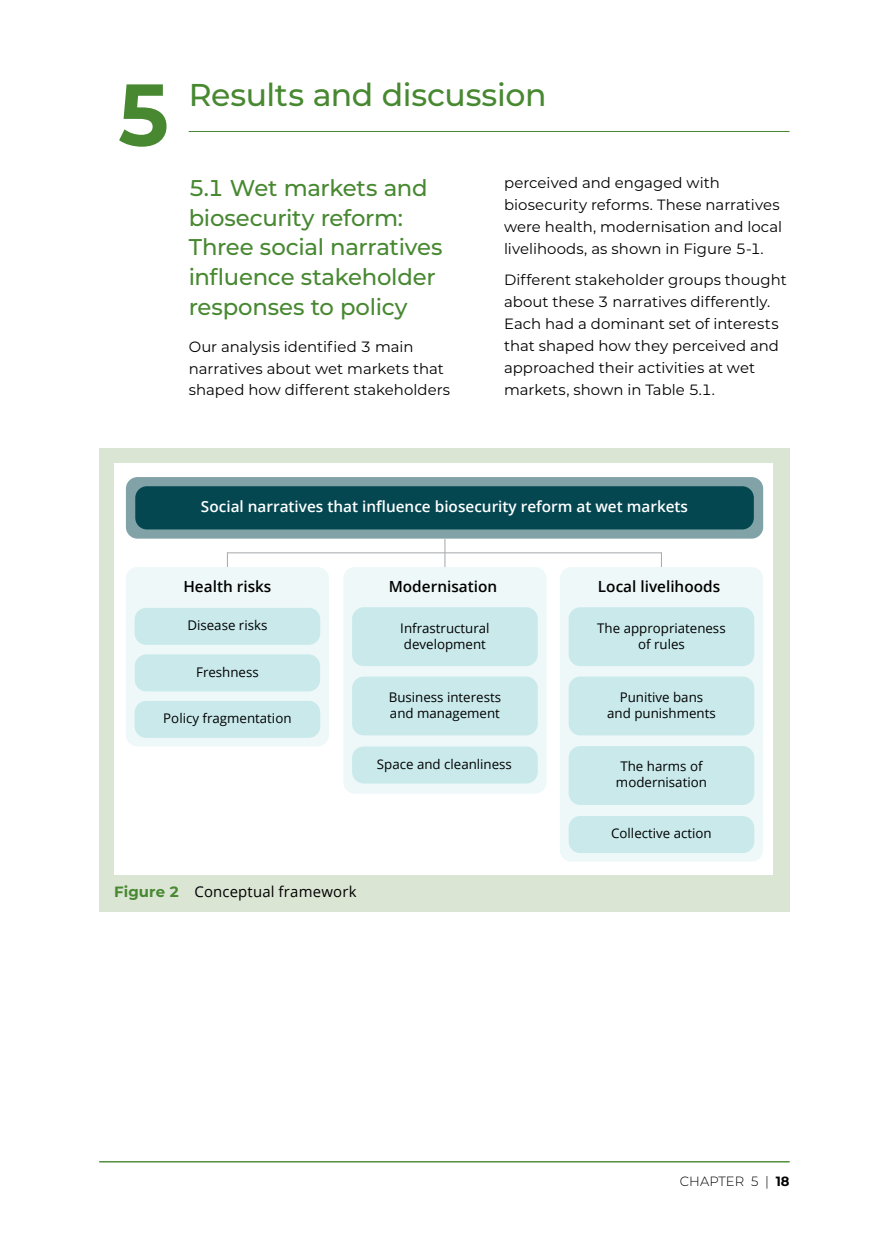
<style>
.page{position:relative;width:874px;height:1241px;background:#fff}
.page>*{position:absolute;margin:0;border:0;box-sizing:border-box;transform-origin:0 0}
.ChapterNumber{font:700 87.5px "Montserrat";color:#478831}
.Heading_1{font:500 31.5px "Montserrat";letter-spacing:-.01em;color:#478831}
.Heading_2{font:500 22.75px/29.8px "Montserrat";letter-spacing:-.01em;color:#478831}
.t1{font:600 15.4px "Open Sans";color:#fff}
.t2{font:600 15.4px "Open Sans";color:#000}
.t3{font:14.88px/21.9px "Montserrat";color:#000}
.FigureTitle{font:14.88px "Open Sans";letter-spacing:.015em;color:#000}
.t4{font:300 13.47px "Montserrat";letter-spacing:.005em;color:#000}
.t5{font:13.3px/15.9px "Open Sans";color:#000;text-align:center}
.s1{font-family:"Montserrat";font-weight:700;color:#478831}
.s2{font-weight:700}
</style>
<div class="page">
<hr style="left:99px;top:1161px;width:690px;height:1px;background:#478831">
<hr style="left:189px;top:131px;width:600px;height:1px;background:#478831">
<div style="left:99px;top:448px;width:690px;height:463px;background:#dae5d3"></div>
<div style="left:114px;top:463px;width:658px;height:411px;background:#fff"></div>
<div style="left:559px;top:567px;width:203px;height:294px;background:#eef8f9;border-radius:12px"></div>
<div style="left:126px;top:477px;width:636px;height:61px;background:#81a3a8;border-radius:12px"></div>
<div style="left:135px;top:486px;width:618px;height:43px;background:#044751;border-radius:12px"></div>
<div style="left:126px;top:567px;width:203px;height:179px;background:#eef8f9;border-radius:12px"></div>
<div style="left:134px;top:607px;width:186px;height:37px;background:#c9e9eb;border-radius:12px"></div>
<div style="left:135px;top:654px;width:185px;height:37px;background:#c9e9eb;border-radius:12px"></div>
<div style="left:134px;top:700px;width:186px;height:37px;background:#c9e9eb;border-radius:12px"></div>
<div style="left:343px;top:567px;width:203px;height:226px;background:#eef8f9;border-radius:12px"></div>
<div style="left:352px;top:676px;width:185px;height:59px;background:#c9e9eb;border-radius:12px"></div>
<div style="left:352px;top:607px;width:185px;height:59px;background:#c9e9eb;border-radius:12px"></div>
<div style="left:568px;top:607px;width:185px;height:59px;background:#c9e9eb;border-radius:12px"></div>
<div style="left:568px;top:676px;width:185px;height:59px;background:#c9e9eb;border-radius:12px"></div>
<div style="left:568px;top:746px;width:185px;height:58px;background:#c9e9eb;border-radius:12px"></div>
<div style="left:352px;top:746px;width:185px;height:37px;background:#c9e9eb;border-radius:12px"></div>
<div style="left:568px;top:816px;width:185px;height:36px;background:#c9e9eb;border-radius:12px"></div>
<svg style="left:444px;top:538px;width:1px;height:29px"></svg>
<svg style="left:227px;top:553px;width:1px;height:14px"></svg>
<hr style="left:227px;top:552px;width:434px;height:1px;background:#a7a9ac">
<p class="ChapterNumber" style="left:118px;top:51px;width:52px">5</p>
<p class="Heading_1" style="left:189px;top:73px;width:359px">Results and discussion</p>
<h2 class="Heading_2" style="left:189px;top:172px;width:255px">5.1 Wet markets and biosecurity reform:<br>Three social narratives influence stakeholder responses to policy</h2>
<p class="t3" style="left:189px;top:335px;width:263px">Our analysis identified 3 main narratives about wet markets that shaped how different stakeholders</p>
<p class="t3" style="left:504px;top:171px;width:279px">perceived and engaged with biosecurity reforms. These narratives were health, modernisation and local livelihoods, as shown in Figure 5-1.</p>
<p class="t3" style="left:504px;top:268px;width:284px">Different stakeholder groups thought about these 3 narratives differently.<br>Each had a dominant set of interests that shaped how they perceived and approached their activities at wet markets, shown in Table 5.1.</p>
<p class="t1" style="left:201px;top:496px;width:488px">Social narratives that influence biosecurity reform at wet markets</p>
<p class="t2" style="left:183px;top:576px;width:89px">Health risks</p>
<p class="t5" style="left:187px;top:617px;width:81px">Disease risks</p>
<p class="t5" style="left:196px;top:663px;width:64px">Freshness</p>
<p class="t5" style="left:163px;top:710px;width:130px">Policy fragmentation</p>
<p class="FigureTitle" style="left:114px;top:881px;width:244px"><span class="s1">Figure 2</span> Conceptual framework</p>
<p class="t2" style="left:388px;top:576px;width:110px">Modernisation</p>
<p class="t2" style="left:597px;top:576px;width:124px">Local livelihoods</p>
<p class="t5" style="left:400px;top:619px;width:91px;text-align:left">Infrastructural development</p>
<p class="t5" style="left:597px;top:619px;width:130px">The appropriateness of rules</p>
<p class="t5" style="left:388px;top:688px;width:114px;text-align:left">Business interests and management</p>
<p class="t5" style="left:377px;top:755px;width:136px">Space and cleanliness</p>
<p class="t5" style="left:607px;top:688px;width:110px">Punitive bans and punishments</p>
<p class="t5" style="left:615px;top:758px;width:92px">The harms of modernisation</p>
<p class="t5" style="left:611px;top:825px;width:102px">Collective action</p>
<p class="t4" style="left:679px;top:1171px;width:111px">CHAPTER 5 | <span class="s2">18</span></p>
</div>
